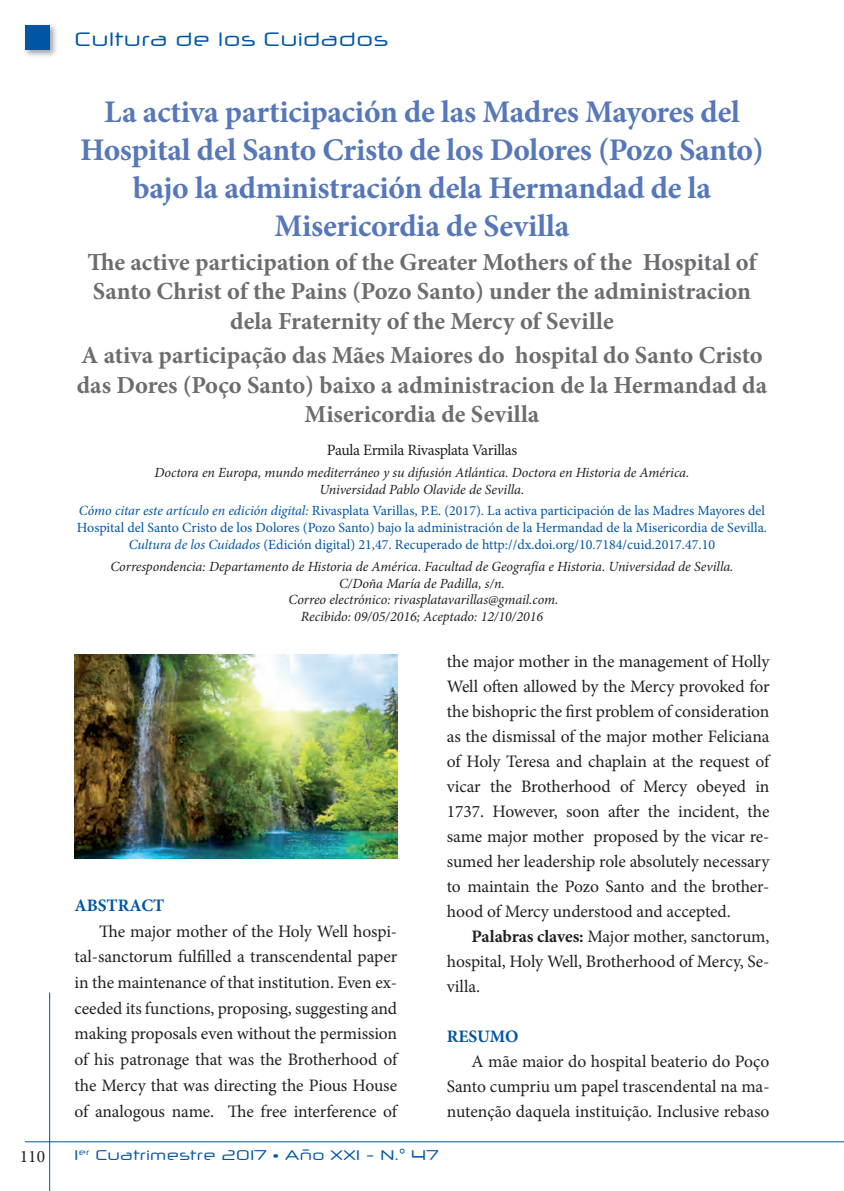
<style>
.page{position:relative;width:844px;height:1191px;background:#fff}
.page>*{position:absolute;margin:0;border:0;box-sizing:border-box;transform-origin:0 0}
.t1{font:700 31.5px/37.8px "Minion Pro";letter-spacing:-.01em;color:#5677b9;text-align:center}
.t2{font:700 24.5px/29.4px "Minion Pro";color:#6c6d70;text-align:center}
.t3{font:19.25px "Neuropol X Free";color:#0155a5}
.t4{font:17.5px/25px "Minion Pro";letter-spacing:-.005em;color:#231f20;text-align:justify}
.t5{font:700 17.5px "Minion Pro";color:#0155a5}
.t6{font:15.75px "Minion Pro";letter-spacing:-.02em;color:#231f20}
.t7{font:italic 14px/16.8px "Minion Pro";letter-spacing:-.005em;color:#231f20;text-align:center}
.t8{font:14px/16.8px "Minion Pro";color:#0155a5;text-align:center}
.t9{font:14px "Neuropol X Free";color:#0155a5}
.s1{font-style:italic}
.s2{font-weight:700}
</style>
<div class="page">
<hr style="left:49px;top:992px;width:1px;height:199px;background:#0155a5">
<hr style="left:25px;top:1141px;width:818px;height:1px;background:#0155a5">
<div style="left:23px;top:23px;width:36px;height:36px;background:#231f20;opacity:.4"></div>
<div style="left:25px;top:25px;width:25px;height:25px;background:#0155a5"></div>
<img style="left:74px;top:654px;width:323px;height:204px">
<p class="t4" style="left:20px;top:1144px;width:27px">110</p>
<p class="t3" style="left:74px;top:27px;width:315px">Cultura de los Cuidados</p>
<h1 class="t1" style="left:80px;top:93px;width:685px">La activa participación de las Madres Mayores del Hospital del Santo Cristo de los Dolores (Pozo Santo) bajo la administración dela Hermandad de la Misericordia de Sevilla</h1>
<h2 class="t2" style="left:87px;top:247px;width:670px">The active participation of the Greater Mothers of the Hospital of<br>Santo Christ of the Pains (Pozo Santo) under the administracion dela Fraternity of the Mercy of Seville</h2>
<h2 class="t2" style="left:77px;top:340px;width:691px">A ativa participação das Mães Maiores do hospital do Santo Cristo das Dores (Poço Santo) baixo a administracion de la Hermandad da<br>Misericordia de Sevilla</h2>
<p class="t6" style="left:327px;top:439px;width:192px">Paula Ermila Rivasplata Varillas</p>
<p class="t7" style="left:154px;top:464px;width:536px">Doctora en Europa, mundo mediterráneo y su difusión Atlántica. Doctora en Historia de América.<br>Universidad Pablo Olavide de Sevilla.</p>
<p class="t8" style="left:77px;top:502px;width:691px"><span class="s1">Cómo citar este artículo en edición digital:</span> Rivasplata Varillas, P.E. (2017). La activa participación de las Madres Mayores del<br>Hospital del Santo Cristo de los Dolores (Pozo Santo) bajo la administración de la Hermandad de la Misericordia de Sevilla.<br><span class="s1">Cultura de los Cuidados</span> (Edición digital) 21,47. Recuperado de http://dx.doi.org/10.7184/cuid.2017.47.10</p>
<p class="t7" style="left:110px;top:558px;width:624px">Correspondencia: Departamento de Historia de América. Facultad de Geografía e Historia. Universidad de Sevilla.<br>C/Doña María de Padilla, s/n.<br>Correo electrónico: rivasplatavarillas@gmail.com.<br>Recibido: 09/05/2016; Aceptado: 12/10/2016</p>
<p class="t5" style="left:74px;top:893px;width:91px">ABSTRACT</p>
<p class="t4" style="left:74px;top:918px;width:324px;line-height:25.7px;text-indent:25px">The major mother of the Holy Well hospi&shy;tal-sanctorum fulfilled a transcendental paper in the maintenance of that institution. Even ex&shy;ceeded its functions, proposing, suggesting and making proposals even without the permission of his patronage that was the Brotherhood of the Mercy that was directing the Pious House of analogous name. The free interference of</p>
<p class="t4" style="left:446px;top:649px;width:324px">the major mother in the management of Holly Well often allowed by the Mercy provoked for the bishopric the first problem of consideration as the dismissal of the major mother Feliciana of Holy Teresa and chaplain at the request of vicar the Brotherhood of Mercy obeyed in 1737. However, soon after the incident, the same major mother proposed by the vicar re&shy;sumed her leadership role absolutely necessary to maintain the Pozo Santo and the brother&shy;hood of Mercy understood and accepted.</p>
<p class="t4" style="left:446px;top:923px;width:324px;text-indent:25px"><span class="s2">Palabras claves:</span> Major mother, sanctorum, hospital, Holy Well, Brotherhood of Mercy, Se&shy;villa.</p>
<p class="t5" style="left:446px;top:1023px;width:73px">RESUMO</p>
<p class="t4" style="left:446px;top:1048px;width:324px;text-indent:25px">A mãe maior do hospital beaterio do Poço Santo cumpriu um papel trascendental na ma&shy;nutenção daquela instituição. Inclusive rebaso</p>
<p class="t9" style="left:74px;top:1146px;width:366px">1<sup>er</sup> Cuatrimestre 2017 • Año XXI - N.° 47</p>
</div>
